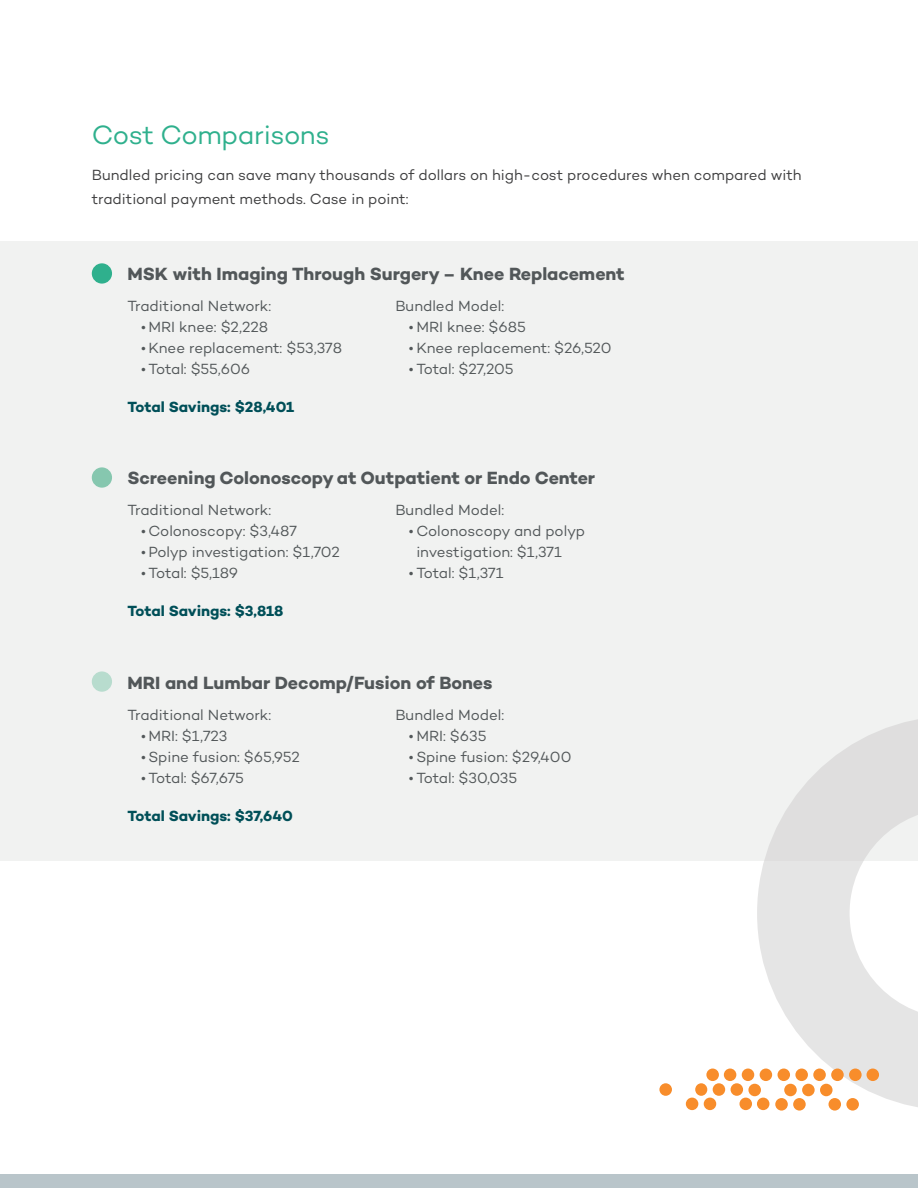
<style>
.page{position:relative;width:918px;height:1188px;background:#fff}
.page>*{position:absolute;margin:0;border:0;box-sizing:border-box;transform-origin:0 0}
.t1{font:27px "Campton";letter-spacing:-.02em;color:#2fb08d}
.t2{font:700 18px "Campton";letter-spacing:-.005em;color:#525759}
.t3{font:15px "Campton";letter-spacing:-.005em;color:#525759}
.t4{font:15px/24px "Campton";color:#3e3e3f}
.t5{font:700 15px "Campton";letter-spacing:-.005em;color:#004f58}
.t6{font:15px "Campton";letter-spacing:-.025em;color:#525759}
</style>
<div class="page">
<div style="left:0;top:241px;width:918px;height:620px;background:#f1f2f1"></div>
<div style="left:0;top:1174px;width:918px;height:14px;background:#b9c5ca"></div>
<div style="left:92px;top:263px;width:20px;height:21px;background:#2fb08d;border-radius:50%"></div>
<div style="left:92px;top:467px;width:20px;height:21px;background:#86c7af;border-radius:50%"></div>
<div style="left:92px;top:671px;width:20px;height:21px;background:#b8dcce;border-radius:50%"></div>
<svg style="left:757px;top:719px;width:161px;height:392px"></svg>
<div style="left:867px;top:1069px;width:12px;height:12px;background:#f88d2b;border-radius:50%"></div>
<div style="left:849px;top:1069px;width:13px;height:12px;background:#f88d2b;border-radius:50%"></div>
<div style="left:831px;top:1069px;width:13px;height:12px;background:#f88d2b;border-radius:50%"></div>
<div style="left:813px;top:1069px;width:13px;height:12px;background:#f88d2b;border-radius:50%"></div>
<div style="left:795px;top:1069px;width:13px;height:12px;background:#f88d2b;border-radius:50%"></div>
<div style="left:820px;top:1084px;width:13px;height:12px;background:#f88d2b;border-radius:50%"></div>
<div style="left:802px;top:1084px;width:13px;height:12px;background:#f88d2b;border-radius:50%"></div>
<div style="left:784px;top:1084px;width:13px;height:12px;background:#f88d2b;border-radius:50%"></div>
<div style="left:748px;top:1084px;width:13px;height:12px;background:#f88d2b;border-radius:50%"></div>
<div style="left:846px;top:1098px;width:13px;height:13px;background:#f88d2b;border-radius:50%"></div>
<div style="left:829px;top:1098px;width:12px;height:13px;background:#f88d2b;border-radius:50%"></div>
<div style="left:793px;top:1098px;width:13px;height:13px;background:#f88d2b;border-radius:50%"></div>
<div style="left:775px;top:1098px;width:13px;height:13px;background:#f88d2b;border-radius:50%"></div>
<div style="left:778px;top:1069px;width:12px;height:12px;background:#f88d2b;border-radius:50%"></div>
<div style="left:760px;top:1069px;width:12px;height:12px;background:#f88d2b;border-radius:50%"></div>
<div style="left:742px;top:1069px;width:12px;height:12px;background:#f88d2b;border-radius:50%"></div>
<div style="left:724px;top:1069px;width:12px;height:12px;background:#f88d2b;border-radius:50%"></div>
<div style="left:706px;top:1069px;width:13px;height:12px;background:#f88d2b;border-radius:50%"></div>
<div style="left:731px;top:1083px;width:12px;height:13px;background:#f88d2b;border-radius:50%"></div>
<div style="left:713px;top:1083px;width:12px;height:13px;background:#f88d2b;border-radius:50%"></div>
<div style="left:695px;top:1083px;width:12px;height:13px;background:#f88d2b;border-radius:50%"></div>
<div style="left:659px;top:1083px;width:13px;height:13px;background:#f88d2b;border-radius:50%"></div>
<div style="left:757px;top:1098px;width:12px;height:12px;background:#f88d2b;border-radius:50%"></div>
<div style="left:740px;top:1098px;width:12px;height:12px;background:#f88d2b;border-radius:50%"></div>
<div style="left:704px;top:1098px;width:12px;height:12px;background:#f88d2b;border-radius:50%"></div>
<div style="left:686px;top:1098px;width:12px;height:12px;background:#f88d2b;border-radius:50%"></div>
<p class="t1" style="left:92px;top:118px;width:239px">Cost Comparisons</p>
<p class="t4" style="left:92px;top:162px;width:711px">Bundled pricing can save many thousands of dollars on high-cost procedures when compared with traditional payment methods. Case in point:</p>
<p class="t2" style="left:128px;top:263px;width:499px">MSK with Imaging Through Surgery – Knee Replacement</p>
<p class="t3" style="left:128px;top:296px;width:145px">Traditional Network:</p>
<p class="t3" style="left:141px;top:317px;width:129px">• MRI knee: $2,228</p>
<p class="t3" style="left:141px;top:338px;width:203px">• Knee replacement: $53,378</p>
<p class="t3" style="left:141px;top:359px;width:111px">• Total: $55,606</p>
<p class="t3" style="left:395px;top:296px;width:110px">Bundled Model:</p>
<p class="t3" style="left:409px;top:317px;width:119px">• MRI knee: $685</p>
<p class="t3" style="left:409px;top:338px;width:204px">• Knee replacement: $26,520</p>
<p class="t3" style="left:409px;top:359px;width:106px">• Total: $27,205</p>
<p class="t5" style="left:128px;top:397px;width:168px">Total Savings: $28,401</p>
<p class="t2" style="left:128px;top:467px;width:469px">Screening Colonoscopy at Outpatient or Endo Center</p>
<p class="t3" style="left:128px;top:501px;width:145px">Traditional Network:</p>
<p class="t3" style="left:141px;top:522px;width:158px">• Colonoscopy: $3,487</p>
<p class="t3" style="left:141px;top:543px;width:200px">• Polyp investigation: $1,702</p>
<p class="t3" style="left:141px;top:564px;width:99px">• Total: $5,189</p>
<p class="t3" style="left:395px;top:501px;width:110px">Bundled Model:</p>
<p class="t3" style="left:409px;top:522px;width:178px">• Colonoscopy and polyp</p>
<p class="t3" style="left:416px;top:543px;width:147px">investigation: $1,371</p>
<p class="t3" style="left:409px;top:564px;width:96px">• Total: $1,371</p>
<p class="t5" style="left:128px;top:602px;width:158px">Total Savings: $3,818</p>
<p class="t2" style="left:128px;top:671px;width:367px">MRI and Lumbar Decomp/Fusion of Bones</p>
<p class="t3" style="left:128px;top:705px;width:145px">Traditional Network:</p>
<p class="t3" style="left:141px;top:726px;width:88px">• MRI: $1,723</p>
<p class="t3" style="left:141px;top:747px;width:160px">• Spine fusion: $65,952</p>
<p class="t6" style="left:141px;top:768px;width:104px">• Total: $67,675</p>
<p class="t3" style="left:395px;top:705px;width:110px">Bundled Model:</p>
<p class="t3" style="left:409px;top:726px;width:79px">• MRI: $635</p>
<p class="t3" style="left:409px;top:747px;width:164px">• Spine fusion: $29,400</p>
<p class="t3" style="left:409px;top:768px;width:110px">• Total: $30,035</p>
<p class="t5" style="left:128px;top:806px;width:167px">Total Savings: $37,640</p>
</div>
